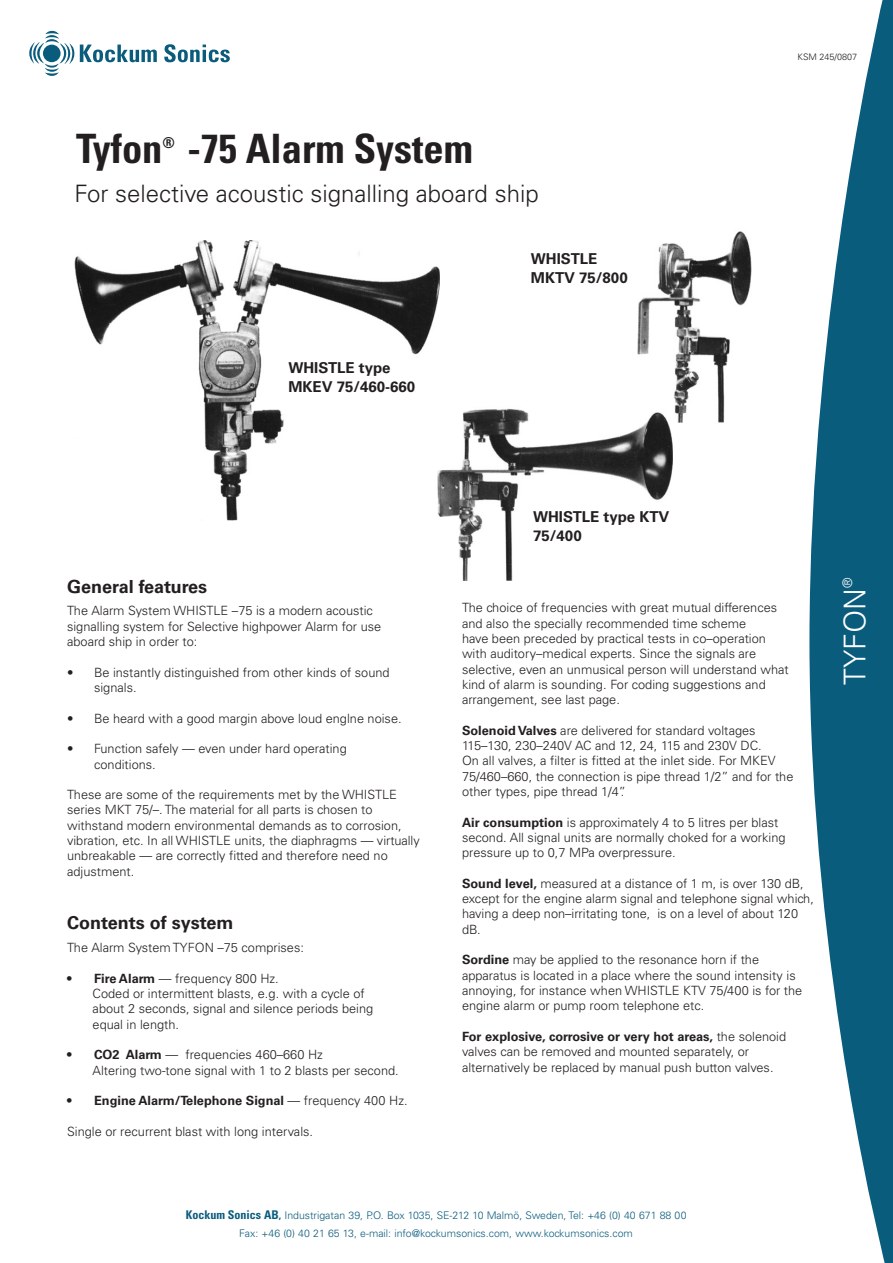
<style>
.page{position:relative;width:893px;height:1263px;background:#fff}
.page>*{position:absolute;margin:0;border:0;box-sizing:border-box;transform-origin:0 0}
.t1{font:700 condensed 40.5px "Univers";color:#231f20}
.t2{font:300 30px "Univers";color:#fff}
.t3{font:300 24px "Univers";color:#231f20}
.t4{font:700 18px "Univers";color:#231f20}
.t5{font:700 15px/18.8px "Univers";color:#231f20}
.t6{font:700 condensed 15px "Univers";color:#231f20}
.t7{font:300 13.05px "Univers";color:#fff}
.t8{font:300 12.75px/15.3px "Univers";color:#231f20}
.t9{font:700 12.75px "Univers";color:#231f20}
.t10{font:300 10.5px "Univers";color:#0a5c7d}
.t11{font:300 9px "Univers";color:#231f20}
.s1{font-weight:700}
.s2{font-weight:300}
.s3{font-weight:700;font-stretch:condensed;font-size:12px}
.s4{font-weight:700;font-stretch:condensed}
</style>
<div class="page">
<svg style="left:809px;top:0;width:76px;height:1263px;fill:#0a5c7d"></svg>
<svg style="left:29px;top:31px;width:45px;height:45px"></svg>
<svg style="left:80px;top:45px;width:77px;height:17px"></svg>
<svg style="left:164px;top:44px;width:66px;height:18px"></svg>
<div style="left:885px;top:0;width:8px;height:1263px;background:#0a5c7d"></div>
<img style="left:74px;top:241px;width:365px;height:279px">
<img style="left:637px;top:231px;width:114px;height:192px">
<img style="left:437px;top:407px;width:236px;height:173px">
<p class="t1" style="left:76px;top:124px;width:88px">Tyfon</p>
<p class="t6" style="left:163px;top:134px;width:14px">®</p>
<p class="t1" style="left:187px;top:124px;width:287px">-75 Alarm System</p>
<p class="t3" style="left:75px;top:179px;width:466px">For selective acoustic signalling aboard ship</p>
<p class="t5" style="left:288px;top:359px;width:104px">WHISTLE type</p>
<p class="t5" style="left:288px;top:378px;width:128px">MKEV 75/460-660</p>
<p class="t5" style="left:531px;top:249px;width:68px">WHISTLE</p>
<p class="t5" style="left:531px;top:268px;width:98px">MKTV 75/800</p>
<p class="t5" style="left:533px;top:508px;width:138px">WHISTLE type KTV<br>75/400</p>
<p class="t11" style="left:797px;top:51px;width:61px">KSM 245/0807</p>
<p class="t4" style="left:67px;top:576px;width:142px">General features</p>
<p class="t8" style="left:67px;top:603px;width:316px">The Alarm System WHISTLE –75 is a modern acoustic signalling system for Selective highpower Alarm for use aboard ship in order to:</p>
<p class="t8" style="left:94px;top:664px;width:297px">Be instantly distinguished from other kinds of sound signals.</p>
<p class="t8" style="left:94px;top:710px;width:309px">Be heard with a good margin above loud englne noise.</p>
<p class="t8" style="left:94px;top:741px;width:254px">Function safely — even under hard operating conditions.</p>
<p class="t8" style="left:67px;top:787px;width:354px">These are some of the requirements met by the WHISTLE series MKT 75/–. The material for all parts is chosen to withstand modern environmental demands as to corrosion, vibration, etc. In all WHISTLE units, the diaphragms — virtually unbreakable — are correctly fitted and therefore need no adjustment.</p>
<p class="t4" style="left:67px;top:912px;width:168px">Contents of system</p>
<p class="t8" style="left:67px;top:940px;width:238px">The Alarm System TYFON –75 comprises:</p>
<p class="t8" style="left:94px;top:970px;width:186px"><span class="s1">Fire Alarm</span> — frequency 800 Hz.</p>
<p class="t8" style="left:93px;top:986px;width:282px">Coded or intermittent blasts, e.g. with a cycle of about 2 seconds, signal and silence periods being equal in length.</p>
<p class="t8" style="left:94px;top:1047px;width:230px"><span class="s1">CO2 Alarm</span> — frequencies 460–660 Hz</p>
<p class="t8" style="left:93px;top:1062px;width:308px">Altering two-tone signal with 1 to 2 blasts per second.</p>
<p class="t9" style="left:94px;top:1093px;width:315px">Engine Alarm/Telephone Signal <span class="s2">— frequency 400 Hz.</span></p>
<p class="t8" style="left:67px;top:1123px;width:247px">Single or recurrent blast with long intervals.</p>
<p class="t8" style="left:67px;top:664px;width:8px">•</p>
<p class="t8" style="left:67px;top:710px;width:8px">•</p>
<p class="t8" style="left:67px;top:741px;width:8px">•</p>
<p class="t9" style="left:67px;top:971px;width:6px">•</p>
<p class="t9" style="left:67px;top:1047px;width:6px">•</p>
<p class="t9" style="left:67px;top:1093px;width:6px">•</p>
<p class="t8" style="left:462px;top:600px;width:328px">The choice of frequencies with great mutual differences and also the specially recommended time scheme<br>have been preceded by practical tests in co–operation with auditory–medical experts. Since the signals are selective, even an unmusical person will understand what kind of alarm is sounding. For coding suggestions and arrangement, see last page.</p>
<p class="t8" style="left:462px;top:723px;width:333px"><span class="s1">Solenoid Valves</span> are delivered for standard voltages 115–130, 230–240V AC and 12, 24, 115 and 230V DC.<br>On all valves, a filter is fitted at the inlet side. For MKEV 75/460–660, the connection is pipe thread 1/2” and for the other types, pipe thread 1/4”.</p>
<p class="t8" style="left:462px;top:814px;width:325px"><span class="s1">Air consumption</span> is approximately 4 to 5 litres per blast second. All signal units are normally choked for a working pressure up to 0,7 MPa overpressure.</p>
<p class="t8" style="left:462px;top:876px;width:353px"><span class="s1">Sound level,</span> measured at a distance of 1 m, is over 130 dB, except for the engine alarm signal and telephone signal which, having a deep non–irritating tone, is on a level of about 120 dB.</p>
<p class="t8" style="left:462px;top:952px;width:342px"><span class="s1">Sordine</span> may be applied to the resonance horn if the apparatus is located in a place where the sound intensity is annoying, for instance when WHISTLE KTV 75/400 is for the engine alarm or pump room telephone etc.</p>
<p class="t8" style="left:462px;top:1029px;width:326px"><span class="s1">For explosive, corrosive or very hot areas,</span> the solenoid valves can be removed and mounted separately, or alternatively be replaced by manual push button valves.</p>
<p class="t10" style="left:186px;top:1209px;width:502px"><span class="s3">Kockum Sonics AB</span><span class="s4">,</span> Industrigatan 39, P.O. Box 1035, SE-212 10 Malmö, Sweden, Tel: +46 (0) 40 671 88 00</p>
<p class="t10" style="left:239px;top:1227px;width:395px">Fax: +46 (0) 40 21 65 13, e-mail: info@kockumsonics.com, www.kockumsonics.com</p>
<p class="t7" style="left:839px;top:588px;width:12px;rotate:-90deg">®</p>
<p class="t2" style="left:837px;top:685px;width:98px;rotate:-90deg">TYFON</p>
</div>
